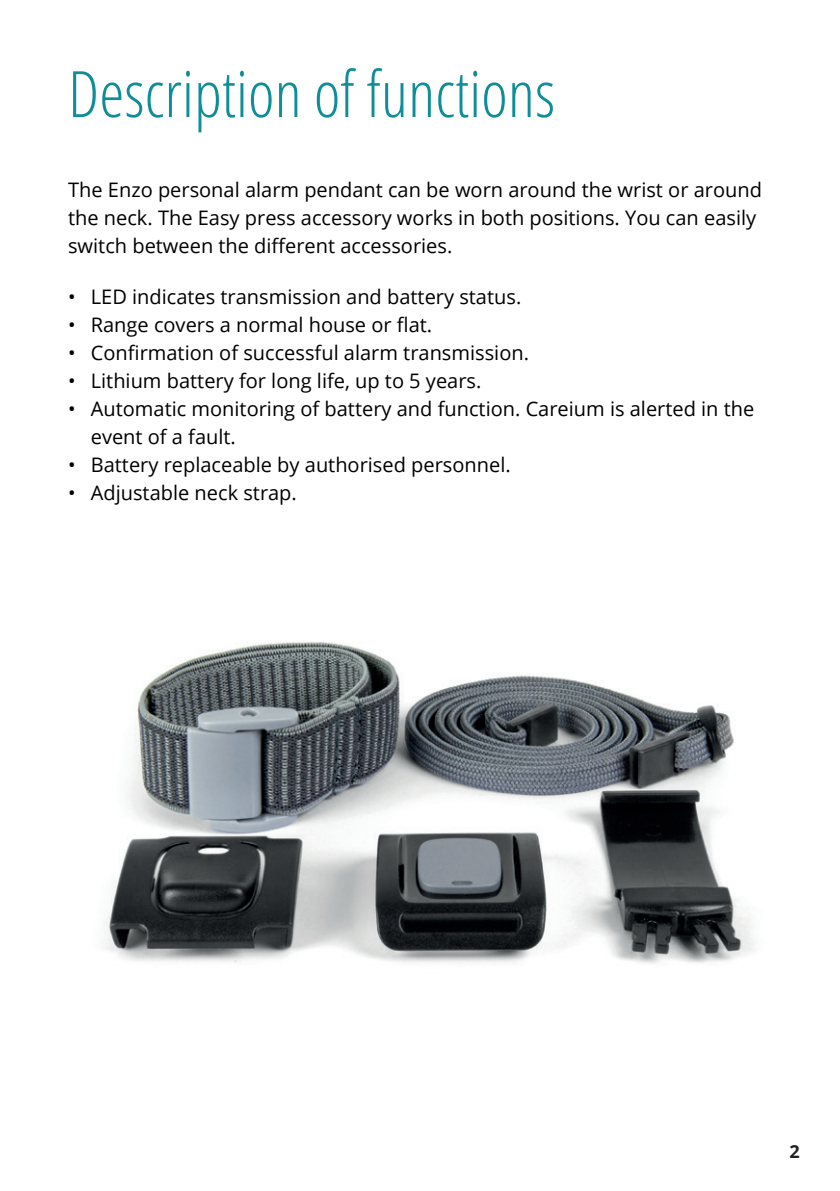
<style>
.page{position:relative;width:840px;height:1191px;background:#fff}
.page>*{position:absolute;margin:0;border:0;box-sizing:border-box;transform-origin:0 0}
.t1{font:300 condensed 64px "Open Sans";color:#0f8e99}
.t2{font:20px/28px "Open Sans";color:#000001}
.t3{font:700 18px "Open Sans";color:#231f20}
</style>
<div class="page">
<img style="left:104px;top:642px;width:652px;height:322px">
<h1 class="t1" style="left:68px;top:68px;width:488px">Description of functions</h1>
<p class="t2" style="left:68px;top:177px;width:695px">The Enzo personal alarm pendant can be worn around the wrist or around the neck. The Easy press accessory works in both positions. You can easily switch between the different accessories.</p>
<p class="t2" style="left:68px;top:284px;width:454px">• LED indicates transmission and battery status.</p>
<p class="t2" style="left:68px;top:310px;width:365px">• Range covers a normal house or flat.</p>
<p class="t2" style="left:68px;top:338px;width:462px">• Confirmation of successful alarm transmission.</p>
<p class="t2" style="left:68px;top:368px;width:414px">• Lithium battery for long life, up to 5 years.</p>
<p class="t2" style="left:91px;top:396px;width:664px;text-indent:-23px">• Automatic monitoring of battery and function. Careium is alerted in the event of a fault.</p>
<p class="t2" style="left:68px;top:452px;width:444px">• Battery replaceable by authorised personnel.</p>
<p class="t2" style="left:68px;top:480px;width:230px">• Adjustable neck strap.</p>
<p class="t3" style="left:789px;top:1144px;width:12px">2</p>
</div>
